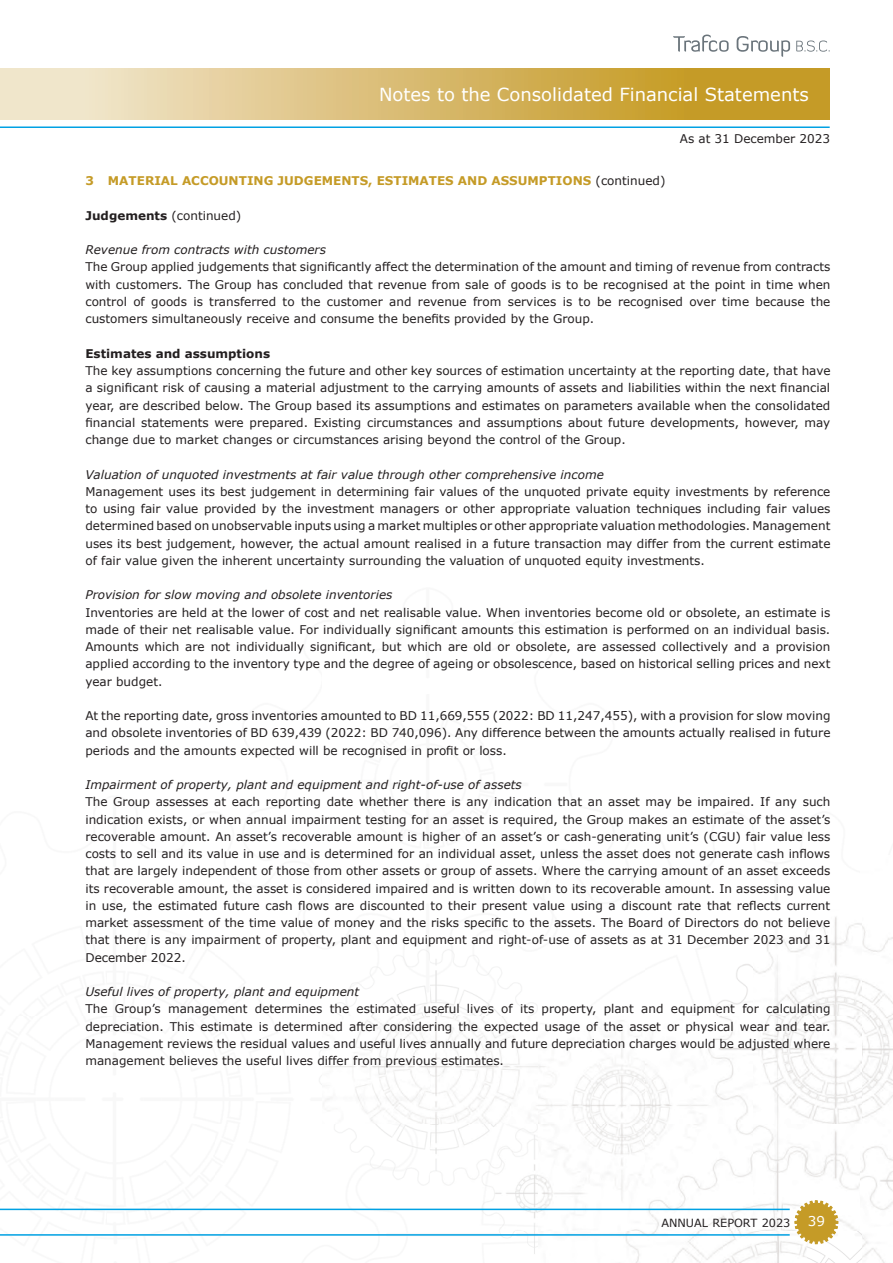
<style>
.page{position:relative;width:893px;height:1263px;background:#fff}
.page>*{position:absolute;margin:0;border:0;box-sizing:border-box;transform-origin:0 0}
.t1{font:18px "Verdana";color:#fff}
.t2{font:13.5px "Verdana";color:#fff}
.t3{font:12px/17.2px "Verdana";color:#231f20;text-align:justify}
.t4{font:italic 12px "Verdana";color:#231f20}
.t5{font:700 12px "Verdana";color:#c59b27}
.t6{font:700 12px "Verdana";color:#231f20}
.t7{font:11.25px "Verdana";color:#231f20}
.s1{font-weight:400;color:#231f20}
.s2{font-weight:700}
</style>
<div class="page">
<img style="left:0;top:917px;width:893px;height:345px">
<svg style="left:795px;top:1200px;width:43px;height:43px"></svg>
<svg style="left:673px;top:35px;width:157px;height:22px"></svg>
<svg style="left:0;top:68px;width:830px;height:51px;background:#d9bc72"></svg>
<hr style="left:0;top:126px;width:830px;height:2px;background:#00a1e3">
<hr style="left:0;top:1208px;width:790px;height:1px;background:#00a1e3">
<hr style="left:0;top:1233px;width:790px;height:2px;background:#00a1e3">
<h1 class="t1" style="left:379px;top:82px;width:431px">Notes to the Consolidated Financial Statements</h1>
<p class="t3" style="left:680px;top:129px;width:152px">As at 31 December 2023</p>
<p class="t5" style="left:85px;top:173px;width:581px">3 MATERIAL ACCOUNTING JUDGEMENTS, ESTIMATES AND ASSUMPTIONS <span class="s1">(continued)</span></p>
<p class="t3" style="left:85px;top:206px;width:157px"><span class="s2">Judgements</span> (continued)</p>
<p class="t4" style="left:85px;top:242px;width:242px">Revenue from contracts with customers</p>
<p class="t3" style="left:85px;top:258px;width:746px">The Group applied judgements that significantly affect the determination of the amount and timing of revenue from contracts with customers. The Group has concluded that revenue from sale of goods is to be recognised at the point in time when control of goods is transferred to the customer and revenue from services is to be recognised over time because the customers simultaneously receive and consume the benefits provided by the Group.</p>
<p class="t6" style="left:85px;top:345px;width:186px">Estimates and assumptions</p>
<p class="t3" style="left:85px;top:361px;width:746px">The key assumptions concerning the future and other key sources of estimation uncertainty at the reporting date, that have a significant risk of causing a material adjustment to the carrying amounts of assets and liabilities within the next financial year, are described below. The Group based its assumptions and estimates on parameters available when the consolidated financial statements were prepared. Existing circumstances and assumptions about future developments, however, may change due to market changes or circumstances arising beyond the control of the Group.</p>
<p class="t4" style="left:85px;top:466px;width:520px">Valuation of unquoted investments at fair value through other comprehensive income</p>
<p class="t3" style="left:85px;top:482px;width:746px">Management uses its best judgement in determining fair values of the unquoted private equity investments by reference to using fair value provided by the investment managers or other appropriate valuation techniques including fair values determined based on unobservable inputs using a market multiples or other appropriate valuation methodologies. Management uses its best judgement, however, the actual amount realised in a future transaction may differ from the current estimate of fair value given the inherent uncertainty surrounding the valuation of unquoted equity investments.</p>
<p class="t4" style="left:85px;top:587px;width:308px">Provision for slow moving and obsolete inventories</p>
<p class="t3" style="left:85px;top:603px;width:746px">Inventories are held at the lower of cost and net realisable value. When inventories become old or obsolete, an estimate is made of their net realisable value. For individually significant amounts this estimation is performed on an individual basis.<br>Amounts which are not individually significant, but which are old or obsolete, are assessed collectively and a provision applied according to the inventory type and the degree of ageing or obsolescence, based on historical selling prices and next year budget.</p>
<p class="t3" style="left:85px;top:706px;width:746px">At the reporting date, gross inventories amounted to BD 11,669,555 (2022: BD 11,247,455), with a provision for slow moving and obsolete inventories of BD 639,439 (2022: BD 740,096). Any difference between the amounts actually realised in future periods and the amounts expected will be recognised in profit or loss.</p>
<p class="t4" style="left:85px;top:777px;width:438px">Impairment of property, plant and equipment and right-of-use of assets</p>
<p class="t3" style="left:85px;top:793px;width:746px">The Group assesses at each reporting date whether there is any indication that an asset may be impaired. If any such indication exists, or when annual impairment testing for an asset is required, the Group makes an estimate of the asset’s recoverable amount. An asset’s recoverable amount is higher of an asset’s or cash-generating unit’s (CGU) fair value less costs to sell and its value in use and is determined for an individual asset, unless the asset does not generate cash inflows that are largely independent of those from other assets or group of assets. Where the carrying amount of an asset exceeds its recoverable amount, the asset is considered impaired and is written down to its recoverable amount. In assessing value in use, the estimated future cash flows are discounted to their present value using a discount rate that reflects current market assessment of the time value of money and the risks specific to the assets. The Board of Directors do not believe that there is any impairment of property, plant and equipment and right-of-use of assets as at 31 December 2023 and 31<br>December 2022.</p>
<p class="t4" style="left:85px;top:984px;width:275px">Useful lives of property, plant and equipment</p>
<p class="t3" style="left:85px;top:999px;width:746px">The Group’s management determines the estimated useful lives of its property, plant and equipment for calculating depreciation. This estimate is determined after considering the expected usage of the asset or physical wear and tear.<br>Management reviews the residual values and useful lives annually and future depreciation charges would be adjusted where management believes the useful lives differ from previous estimates.</p>
<p class="t7" style="left:661px;top:1215px;width:130px">ANNUAL REPORT 2023</p>
<p class="t2" style="left:808px;top:1212px;width:19px">39</p>
</div>
